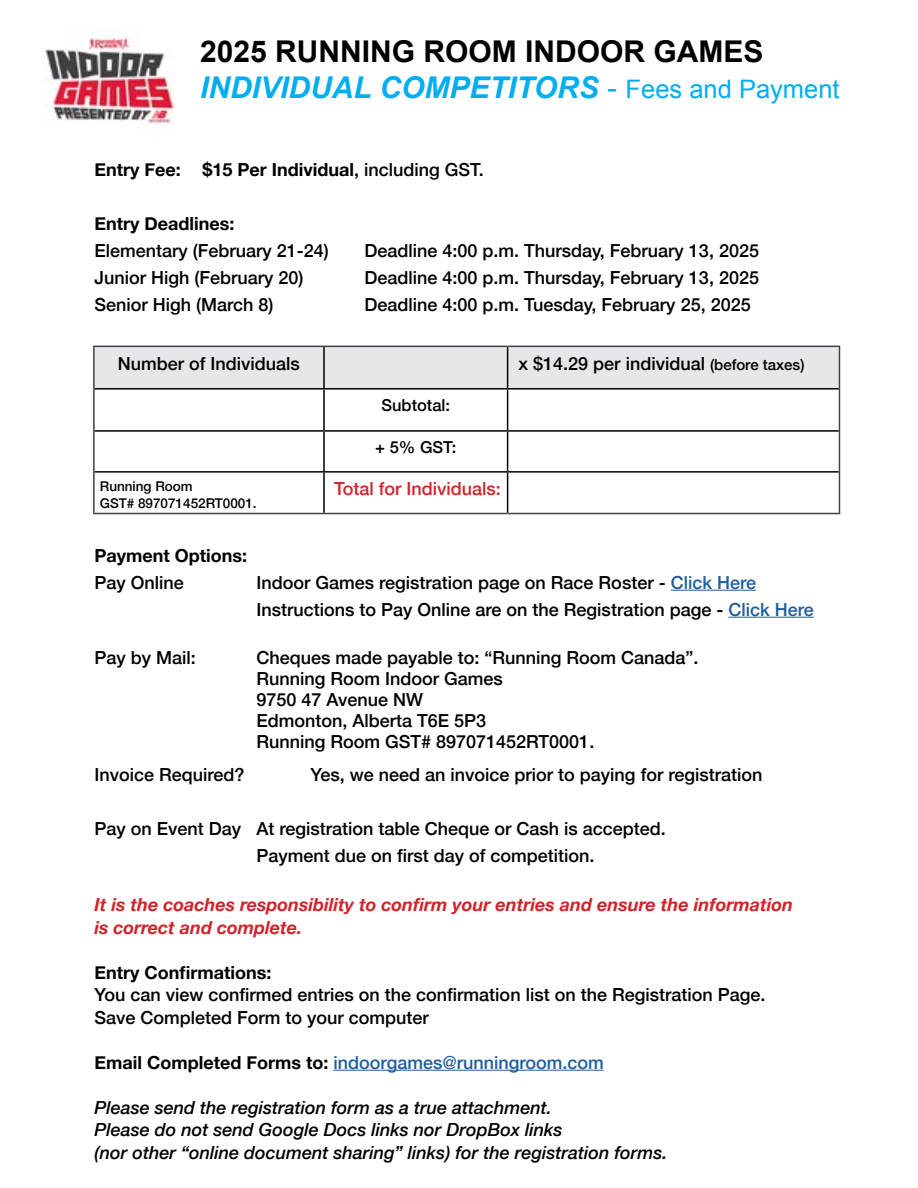
<style>
.page{position:relative;width:918px;height:1188px;background:#fff}
.page>*{position:absolute;margin:0;border:0;box-sizing:border-box;transform-origin:0 0}
.t1{font:700 30px/36px "Arial";color:#000}
.t2{font:500 18px/21px "Helvetica Neue";color:#000}
.t3{font:italic 500 18px/22.5px "Helvetica Neue";color:#000}
.t4{font:italic 700 18px/22.5px "Helvetica Neue";color:#d2232a}
.t5{font:700 18px "Helvetica Neue";color:#000}
.t6{font:500 18px "Helvetica Neue";color:#215e9e}
.t7{font:500 18px "Helvetica Neue";color:#d2232a}
.t8{font:500 16.5px "Helvetica Neue";color:#000}
.t9{font:500 13.5px/16.5px "Helvetica Neue";color:#000}
.s1{font-style:italic;color:#00aeef}
.s2{font-weight:400;color:#00aeef}
.s3{font-weight:400;font-size:25.5px;color:#00aeef}
.s4{font-weight:500}
.s5{font-size:15px}
.s6{color:#215e9e}
.s7{font-weight:700;color:#000}
</style>
<div class="page">
<hr style="left:671px;top:590px;width:85px;height:1px;background:#215e9e">
<hr style="left:728px;top:617px;width:86px;height:1px;background:#215e9e">
<hr style="left:333px;top:1070px;width:271px;height:1px;background:#215e9e">
<img style="left:43px;top:32px;width:132px;height:93px">
<div style="left:95px;top:347px;width:744px;height:41px;background:#e6e7e8"></div>
<hr style="left:93px;top:346px;width:231px;height:1px;background:#414042">
<hr style="left:93px;top:347px;width:2px;height:42px;background:#414042">
<hr style="left:324px;top:346px;width:184px;height:1px;background:#414042">
<hr style="left:508px;top:346px;width:332px;height:1px;background:#414042">
<hr style="left:839px;top:347px;width:1px;height:42px;background:#414042">
<hr style="left:93px;top:389px;width:2px;height:42px;background:#414042">
<hr style="left:839px;top:389px;width:1px;height:42px;background:#414042">
<hr style="left:93px;top:431px;width:2px;height:41px;background:#414042">
<hr style="left:839px;top:431px;width:1px;height:41px;background:#414042">
<hr style="left:93px;top:472px;width:2px;height:41px;background:#414042">
<hr style="left:839px;top:472px;width:1px;height:41px;background:#414042">
<hr style="left:93px;top:513px;width:231px;height:1px;background:#414042">
<hr style="left:324px;top:513px;width:184px;height:1px;background:#414042">
<hr style="left:508px;top:513px;width:332px;height:1px;background:#414042">
<hr style="left:323px;top:347px;width:2px;height:41px;background:#000">
<hr style="left:507px;top:347px;width:1px;height:41px;background:#000">
<hr style="left:95px;top:388px;width:229px;height:2px;background:#000">
<hr style="left:324px;top:388px;width:184px;height:2px;background:#000">
<hr style="left:323px;top:390px;width:2px;height:40px;background:#000">
<hr style="left:508px;top:388px;width:331px;height:2px;background:#000">
<hr style="left:507px;top:390px;width:1px;height:40px;background:#000">
<hr style="left:95px;top:430px;width:229px;height:2px;background:#000">
<hr style="left:324px;top:430px;width:184px;height:2px;background:#000">
<hr style="left:323px;top:432px;width:2px;height:39px;background:#000">
<hr style="left:508px;top:430px;width:331px;height:2px;background:#000">
<hr style="left:507px;top:432px;width:1px;height:39px;background:#000">
<hr style="left:95px;top:471px;width:229px;height:2px;background:#000">
<hr style="left:324px;top:471px;width:184px;height:2px;background:#000">
<hr style="left:323px;top:473px;width:2px;height:40px;background:#000">
<hr style="left:508px;top:471px;width:331px;height:2px;background:#000">
<hr style="left:507px;top:473px;width:1px;height:40px;background:#000">
<h1 class="t1" style="left:200px;top:34px;width:641px">2025 RUNNING ROOM INDOOR GAMES<br><span class="s1">INDIVIDUAL COMPETITORS</span> <span class="s2">-</span> <span class="s3">Fees and Payment</span></h1>
<p class="t5" style="left:95px;top:156px;width:391px">Entry Fee: $15 Per Individual<span class="s4">, including GST.</span></p>
<p class="t5" style="left:95px;top:210px;width:141px">Entry Deadlines:</p>
<p class="t2" style="left:95px;top:239px;width:236px">Elementary (February 21-24)</p>
<p class="t2" style="left:365px;top:239px;width:396px">Deadline 4:00 p.m. Thursday, February 13, 2025</p>
<p class="t2" style="left:95px;top:266px;width:211px">Junior High (February 20)</p>
<p class="t2" style="left:365px;top:266px;width:396px">Deadline 4:00 p.m. Thursday, February 13, 2025</p>
<p class="t2" style="left:95px;top:293px;width:181px">Senior High (March 8)</p>
<p class="t2" style="left:365px;top:293px;width:388px">Deadline 4:00 p.m. Tuesday, February 25, 2025</p>
<p class="t2" style="left:118px;top:352px;width:184px">Number of Individuals</p>
<p class="t2" style="left:519px;top:352px;width:287px">x $14.29 per individual <span class="s5">(before taxes)</span></p>
<p class="t8" style="left:381px;top:392px;width:70px">Subtotal:</p>
<p class="t8" style="left:375px;top:434px;width:82px">+ 5% GST:</p>
<p class="t9" style="left:100px;top:477px;width:158px">Running Room<br>GST# 897071452RT0001.</p>
<p class="t7" style="left:334px;top:475px;width:168px">Total for Individuals:</p>
<p class="t5" style="left:94px;top:541px;width:154px">Payment Options:</p>
<p class="t2" style="left:94px;top:571px;width:91px">Pay Online</p>
<p class="t2" style="left:256px;top:568px;width:559px;line-height:27px">Indoor Games registration page on Race Roster - <span class="s6">Click Here<br></span>Instructions to Pay Online are on the Registration page - <span class="s6">Click Here</span></p>
<p class="t2" style="left:94px;top:646px;width:103px">Pay by Mail:</p>
<p class="t2" style="left:256px;top:646px;width:444px">Cheques made payable to: “Running Room Canada”.<br>Running Room Indoor Games<br>9750 47 Avenue NW<br>Edmonton, Alberta T6E 5P3<br>Running Room GST# 897071452RT0001.</p>
<p class="t2" style="left:94px;top:763px;width:152px">Invoice Required?</p>
<p class="t2" style="left:310px;top:763px;width:453px">Yes, we need an invoice prior to paying for registration</p>
<p class="t2" style="left:256px;top:814px;width:411px;line-height:27px;text-indent:-162px">Pay on Event Day At registration table Cheque or Cash is accepted.<br>Payment due on first day of competition.</p>
<p class="t4" style="left:94px;top:894px;width:700px">It is the coaches responsibility to confirm your entries and ensure the information is correct and complete.</p>
<p class="t5" style="left:94px;top:958px;width:178px">Entry Confirmations:</p>
<p class="t2" style="left:94px;top:982px;width:672px;line-height:22.5px">You can view confirmed entries on the confirmation list on the Registration Page.<br>Save Completed Form to your computer</p>
<p class="t6" style="left:94px;top:1048px;width:511px"><span class="s7">Email Completed Forms to:</span> indoorgames@runningroom.com</p>
<p class="t3" style="left:94px;top:1095px;width:575px">Please send the registration form as a true attachment.<br>Please do not send Google Docs links nor DropBox links<br>(nor other “online document sharing” links) for the registration forms.</p>
</div>
